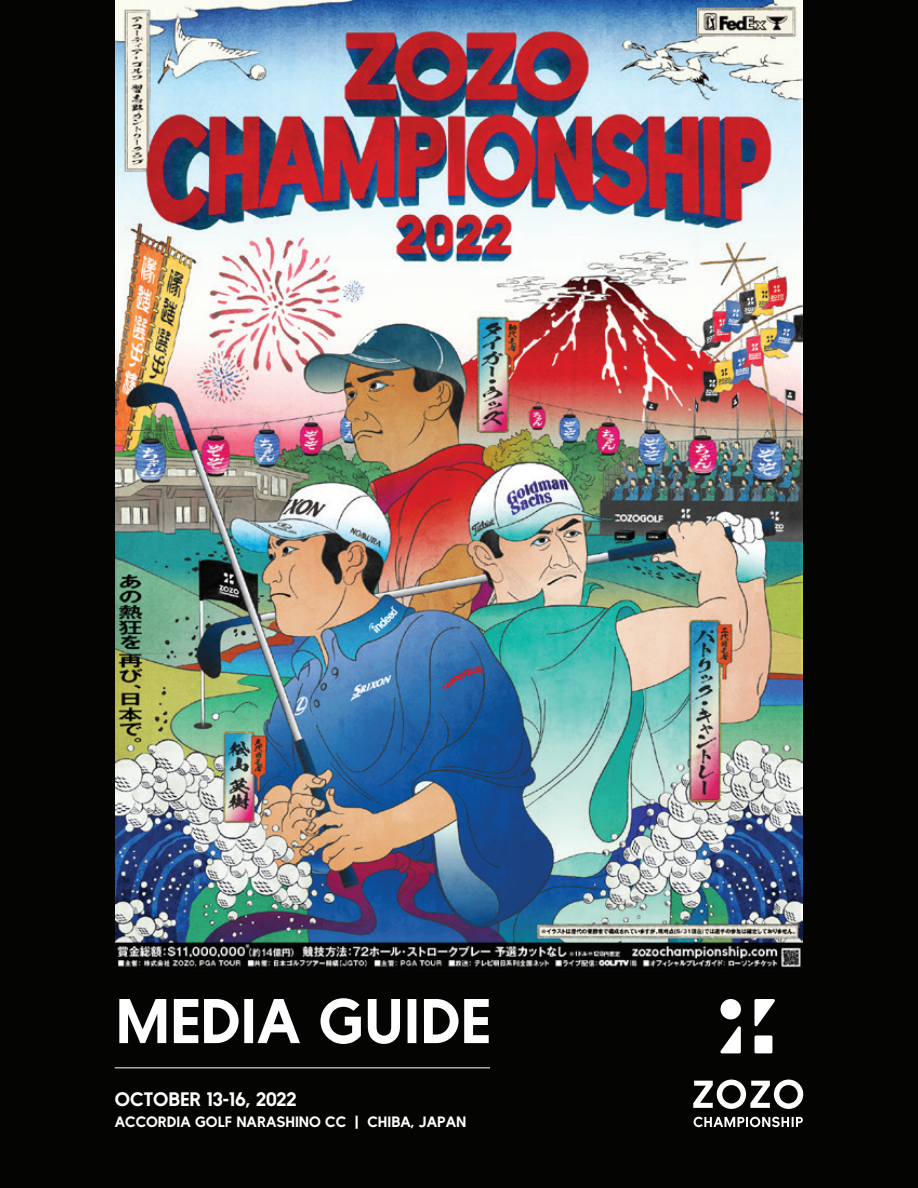
<style>
.page{position:relative;width:918px;height:1188px;background:#040503}
.page>*{position:absolute;margin:0;border:0;box-sizing:border-box;transform-origin:0 0}
.t1{font:700 63px "ZOZO Gothic 005";color:#fff}
.t2{font:700 19.5px "ZOZO Gothic 005";color:#fff}
.t3{font:700 15px "ZOZO Gothic 005";color:#fff}
</style>
<div class="page">
<hr style="left:115px;top:1067px;width:375px;height:1px;background:#fff">
<svg style="left:755px;top:1035px;width:17px;height:18px"></svg>
<svg style="left:720px;top:1026px;width:21px;height:27px"></svg>
<svg style="left:755px;top:999px;width:20px;height:27px"></svg>
<svg style="left:721px;top:999px;width:20px;height:20px"></svg>
<svg style="left:693px;top:1080px;width:110px;height:29px"></svg>
<svg style="left:694px;top:1117px;width:109px;height:10px"></svg>
<img style="left:116px;top:0;width:686px;height:968px">
<h1 class="t1" style="left:116px;top:982px;width:377px">MEDIA GUIDE</h1>
<h2 class="t2" style="left:115px;top:1087px;width:183px">OCTOBER 13-16, 2022</h2>
<p class="t3" style="left:115px;top:1113px;width:353px">ACCORDIA GOLF NARASHINO CC | CHIBA, JAPAN</p>
</div>
